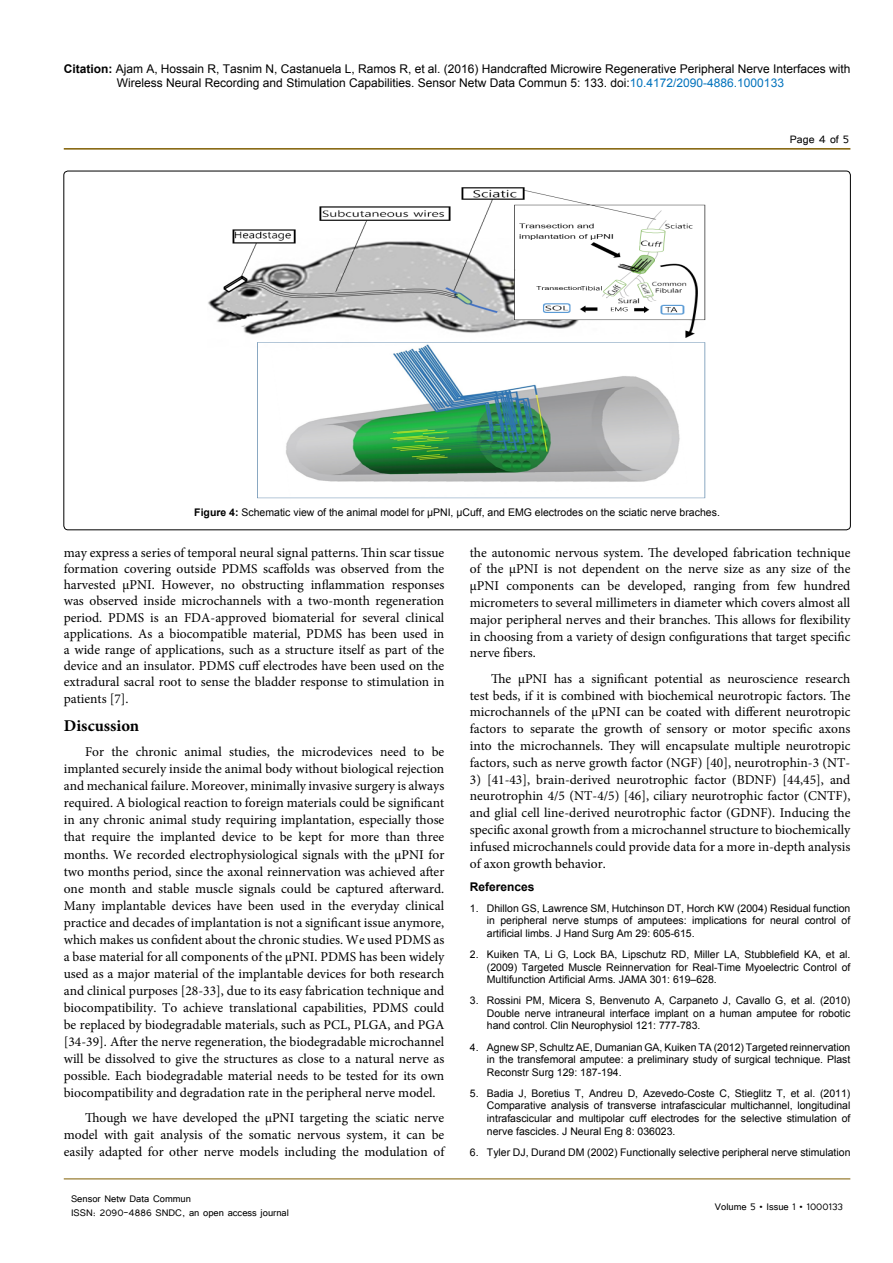
<style>
.page{position:relative;width:893px;height:1263px;background:#fff}
.page>*{position:absolute;margin:0;border:0;box-sizing:border-box;transform-origin:0 0}
.t1{font:700 16.5px "Minion Pro";color:#000}
.t2{font:13.5px/17px "Minion Pro";color:#000;text-align:justify}
.t3{font:13.5px "Tunga";color:#000}
.t4{font:12px/14.4px "Arial";color:#000}
.t5{font:12px/14.4px "Tunga";color:#000}
.t6{font:700 12px "Arial";color:#000}
.t7{font:10.5px/12.6px "Arial";color:#000;text-align:justify}
.s1{font-weight:700}
.s2{color:#0072bc}
</style>
<div class="page">
<hr style="left:64px;top:148px;width:786px;height:2px;background:#7f5d00">
<hr style="left:64px;top:1179px;width:786px;height:1px;background:#7f5d00">
<img style="left:208px;top:187px;width:498px;height:312px">
<p class="t4" style="left:117px;top:61px;width:735px;text-indent:-53px"><span class="s1">Citation:</span> Ajam A, Hossain R, Tasnim N, Castanuela L, Ramos R, et al. (2016) Handcrafted Microwire Regenerative Peripheral Nerve Interfaces with<br>Wireless Neural Recording and Stimulation Capabilities. Sensor Netw Data Commun 5: 133. doi:<span class="s2">10.4172/2090-4886.1000133</span></p>
<p class="t3" style="left:790px;top:131px;width:61px">Page 4 of 5</p>
<p class="t7" style="left:194px;top:506px;width:527px"><span class="s1">Figure 4:</span> Schematic view of the animal model for µPNI, µCuff, and EMG electrodes on the sciatic nerve braches.</p>
<p class="t2" style="left:64px;top:544px;width:382px;line-height:16.2px">may express a series of temporal neural signal patterns. Thin scar tissue formation covering outside PDMS scaffolds was observed from the harvested μPNI. However, no obstructing inflammation responses was observed inside microchannels with a two-month regeneration period. PDMS is an FDA-approved biomaterial for several clinical applications. As a biocompatible material, PDMS has been used in a wide range of applications, such as a structure itself as part of the device and an insulator. PDMS cuff electrodes have been used on the extradural sacral root to sense the bladder response to stimulation in patients [7].</p>
<p class="t1" style="left:64px;top:714px;width:77px">Discussion</p>
<p class="t2" style="left:64px;top:744px;width:382px;text-indent:21px">For the chronic animal studies, the microdevices need to be implanted securely inside the animal body without biological rejection and mechanical failure. Moreover, minimally invasive surgery is always required. A biological reaction to foreign materials could be significant in any chronic animal study requiring implantation, especially those that require the implanted device to be kept for more than three months. We recorded electrophysiological signals with the µPNI for two months period, since the axonal reinnervation was achieved after one month and stable muscle signals could be captured afterward.<br>Many implantable devices have been used in the everyday clinical practice and decades of implantation is not a significant issue anymore, which makes us confident about the chronic studies. We used PDMS as a base material for all components of the µPNI. PDMS has been widely used as a major material of the implantable devices for both research and clinical purposes [28-33], due to its easy fabrication technique and biocompatibility. To achieve translational capabilities, PDMS could be replaced by biodegradable materials, such as PCL, PLGA, and PGA [34-39]. After the nerve regeneration, the biodegradable microchannel will be dissolved to give the structures as close to a natural nerve as possible. Each biodegradable material needs to be tested for its own biocompatibility and degradation rate in the peripheral nerve model.</p>
<p class="t2" style="left:64px;top:1110px;width:382px;text-indent:21px">Though we have developed the µPNI targeting the sciatic nerve model with gait analysis of the somatic nervous system, it can be easily adapted for other nerve models including the modulation of</p>
<p class="t5" style="left:71px;top:1190px;width:219px">Sensor Netw Data Commun<br>ISSN: 2090-4886 SNDC, an open access journal</p>
<p class="t2" style="left:470px;top:544px;width:382px">the autonomic nervous system. The developed fabrication technique of the µPNI is not dependent on the nerve size as any size of the µPNI components can be developed, ranging from few hundred micrometers to several millimeters in diameter which covers almost all major peripheral nerves and their branches. This allows for flexibility in choosing from a variety of design configurations that target specific nerve fibers.</p>
<p class="t2" style="left:470px;top:670px;width:382px;text-indent:21px">The µPNI has a significant potential as neuroscience research test beds, if it is combined with biochemical neurotropic factors. The microchannels of the µPNI can be coated with different neurotropic factors to separate the growth of sensory or motor specific axons into the microchannels. They will encapsulate multiple neurotropic factors, such as nerve growth factor (NGF) [40], neurotrophin-3 (NT-</p>
<p class="t2" style="left:470px;top:771px;width:382px">3) [41-43], brain-derived neurotrophic factor (BDNF) [44,45], and neurotrophin 4/5 (NT-4/5) [46], ciliary neurotrophic factor (CNTF), and glial cell line-derived neurotrophic factor (GDNF). Inducing the specific axonal growth from a microchannel structure to biochemically infused microchannels could provide data for a more in-depth analysis of axon growth behavior.</p>
<p class="t6" style="left:470px;top:878px;width:66px">References</p>
<p class="t7" style="left:487px;top:902px;width:365px;text-indent:-17px">1. Dhillon GS, Lawrence SM, Hutchinson DT, Horch KW (2004) Residual function in peripheral nerve stumps of amputees: implications for neural control of artificial limbs. J Hand Surg Am 29: 605-615.</p>
<p class="t7" style="left:487px;top:948px;width:365px;text-indent:-17px">2. Kuiken TA, Li G, Lock BA, Lipschutz RD, Miller LA, Stubblefield KA, et al. (2009) Targeted Muscle Reinnervation for Real-Time Myoelectric Control of Multifunction Artificial Arms. JAMA 301: 619–628.</p>
<p class="t7" style="left:487px;top:994px;width:365px;text-indent:-17px">3. Rossini PM, Micera S, Benvenuto A, Carpaneto J, Cavallo G, et al. (2010)<br>Double nerve intraneural interface implant on a human amputee for robotic hand control. Clin Neurophysiol 121: 777-783.</p>
<p class="t7" style="left:487px;top:1041px;width:365px;text-indent:-17px">4. Agnew SP, Schultz AE, Dumanian GA, Kuiken TA (2012) Targeted reinnervation in the transfemoral amputee: a preliminary study of surgical technique. Plast Reconstr Surg 129: 187-194.</p>
<p class="t7" style="left:487px;top:1087px;width:365px;text-indent:-17px">5. Badia J, Boretius T, Andreu D, Azevedo-Coste C, Stieglitz T, et al. (2011)<br>Comparative analysis of transverse intrafascicular multichannel, longitudinal intrafascicular and multipolar cuff electrodes for the selective stimulation of nerve fascicles. J Neural Eng 8: 036023.</p>
<p class="t7" style="left:470px;top:1146px;width:382px">6. Tyler DJ, Durand DM (2002) Functionally selective peripheral nerve stimulation</p>
<p class="t5" style="left:715px;top:1199px;width:129px">Volume 5 • Issue 1 • 1000133</p>
</div>
